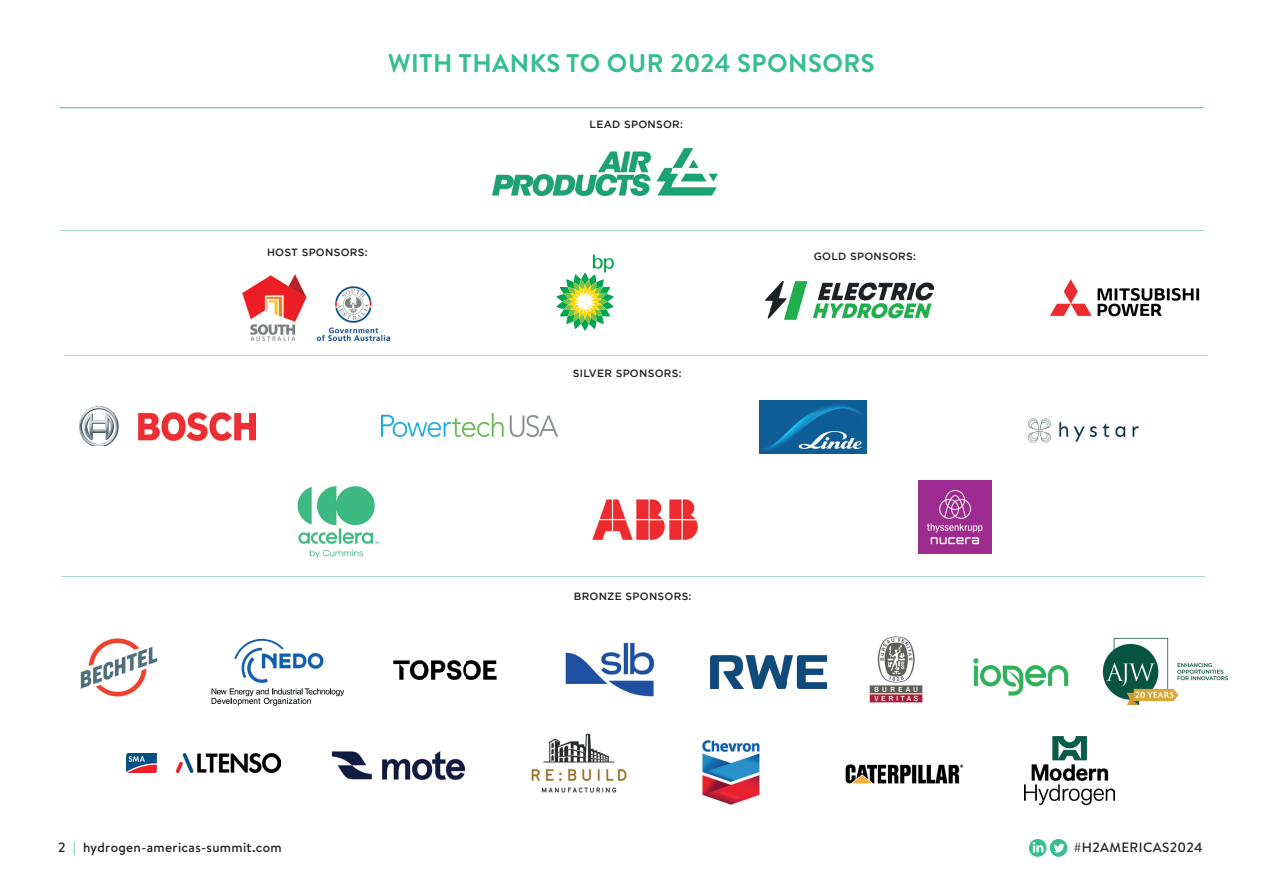
<style>
.page{position:relative;width:1263px;height:893px;background:#fff}
.page>*{position:absolute;margin:0;border:0;box-sizing:border-box;transform-origin:0 0}
.t1{font:700 25.5px "Brandon Text";letter-spacing:.02em;color:#37bc94}
.t2{font:500 13.5px "Brandon Text";letter-spacing:.025em;color:#231f20}
.t3{font:500 10.5px "Gotham";letter-spacing:.025em;color:#231f20}
.s1{color:#37bc94}
</style>
<div class="page">
<hr style="left:60px;top:107px;width:1143px;height:1px;background:#37bc94">
<hr style="left:61px;top:576px;width:1144px;height:1px;background:#a8d9c5">
<hr style="left:60px;top:231px;width:1143px;height:1px;background:#a8d9c5">
<img style="left:1027px;top:418px;width:112px;height:25px">
<img style="left:80px;top:638px;width:78px;height:59px">
<img style="left:493px;top:148px;width:224px;height:48px">
<svg style="left:556px;top:254px;width:58px;height:77px"></svg>
<svg style="left:1029px;top:839px;width:38px;height:18px"></svg>
<hr style="left:64px;top:355px;width:1144px;height:1px;background:#a8d9c5">
<img style="left:80px;top:407px;width:176px;height:39px">
<img style="left:211px;top:638px;width:134px;height:68px">
<img style="left:381px;top:414px;width:176px;height:22px">
<img style="left:760px;top:400px;width:106px;height:54px">
<img style="left:393px;top:660px;width:104px;height:20px">
<img style="left:297px;top:486px;width:82px;height:73px">
<img style="left:592px;top:499px;width:106px;height:41px">
<img style="left:919px;top:481px;width:72px;height:72px">
<img style="left:243px;top:274px;width:146px;height:67px">
<img style="left:565px;top:642px;width:90px;height:55px">
<img style="left:869px;top:636px;width:54px;height:67px">
<img style="left:711px;top:655px;width:115px;height:33px">
<img style="left:1102px;top:637px;width:127px;height:69px">
<img style="left:973px;top:658px;width:96px;height:38px">
<img style="left:126px;top:753px;width:155px;height:19px">
<img style="left:332px;top:751px;width:132px;height:28px">
<img style="left:531px;top:733px;width:96px;height:60px">
<img style="left:766px;top:281px;width:167px;height:39px">
<img style="left:845px;top:764px;width:119px;height:20px">
<img style="left:1050px;top:279px;width:150px;height:38px">
<img style="left:702px;top:740px;width:58px;height:65px">
<img style="left:1024px;top:737px;width:91px;height:67px">
<h1 class="t1" style="left:388px;top:45px;width:488px">WITH THANKS TO OUR 2024 SPONSORS</h1>
<p class="t3" style="left:267px;top:246px;width:102px">HOST SPONSORS:</p>
<p class="t3" style="left:590px;top:118px;width:95px">LEAD SPONSOR:</p>
<p class="t3" style="left:573px;top:368px;width:110px">SILVER SPONSORS:</p>
<p class="t3" style="left:574px;top:590px;width:119px">BRONZE SPONSORS:</p>
<p class="t3" style="left:814px;top:251px;width:104px">GOLD SPONSORS:</p>
<p class="t2" style="left:58px;top:838px;width:225px">2 <span class="s1">|</span> hydrogen-americas-summit.com</p>
<p class="t2" style="left:1074px;top:838px;width:130px">#H2AMERICAS2024</p>
</div>
